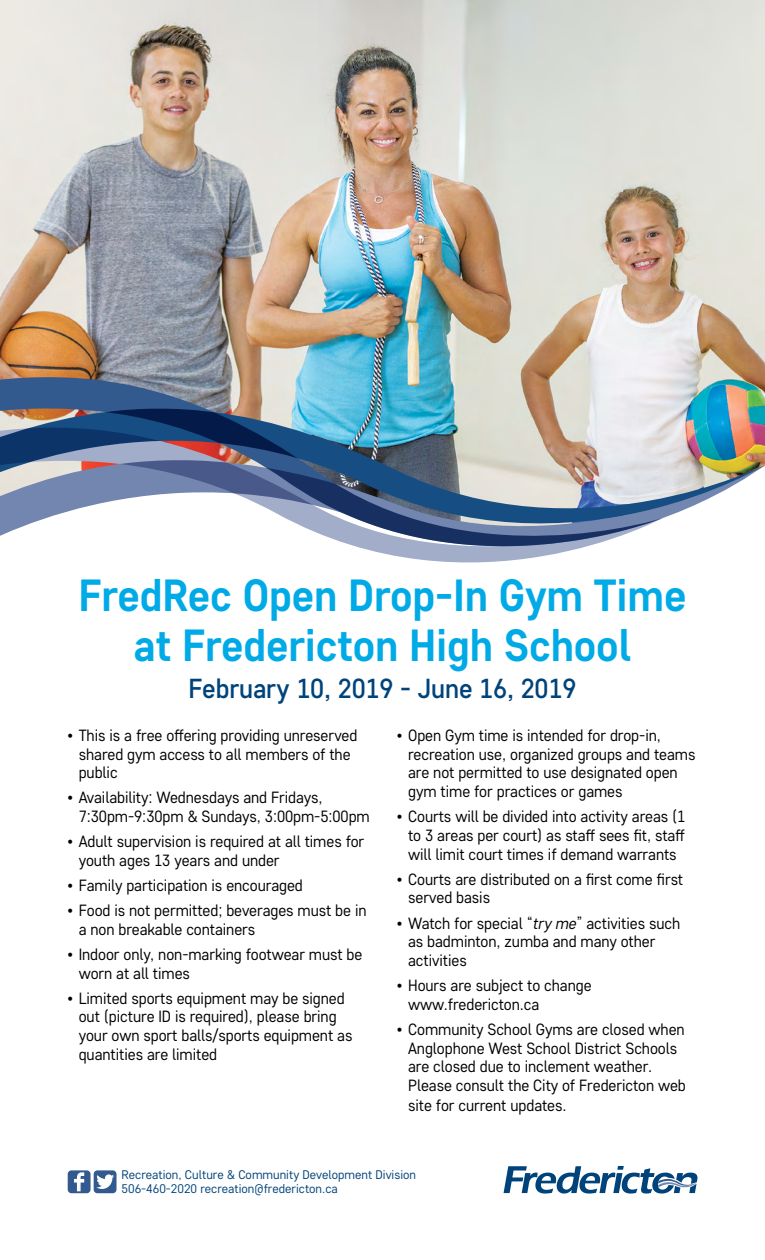
<style>
.page{position:relative;width:765px;height:1260px;background:#fff}
.page>*{position:absolute;margin:0;border:0;box-sizing:border-box;transform-origin:0 0}
.t1{font:700 45px/50px "Core Sans D55";letter-spacing:-.005em;color:#00aae7;text-align:center;scale:.96 1}
.t2{font:500 27.5px "Core Sans D45";letter-spacing:-.005em;color:#00437b;scale:.96 1}
.t3{font:16.25px/18.8px "Core Sans D35";letter-spacing:-.005em;color:#000;scale:.96 1}
.t4{font:12.5px/13.8px "Core Sans D35";color:#00437b}
.s1{font-style:italic}
</style>
<div class="page">
<img style="left:0;top:0;width:765px;height:405px">
<svg style="left:504px;top:1166px;width:194px;height:28px"></svg>
<img style="left:662px;top:405px;width:103px;height:114px">
<svg style="left:355px;top:546px;width:233px;height:16px;fill:#a2adca"></svg>
<img style="left:0;top:377px;width:662px;height:169px">
<svg style="left:68px;top:1170px;width:49px;height:23px"></svg>
<h1 class="t1" style="left:78px;top:569px;width:635px">FredRec Open Drop-In Gym Time at Fredericton High School</h1>
<h2 class="t2" style="left:189px;top:671px;width:406px">February 10, 2019 - June 16, 2019</h2>
<p class="t3" style="left:79px;top:725px;width:292px;text-indent:-11px">• This is a free offering providing unreserved shared gym access to all members of the public</p>
<p class="t3" style="left:79px;top:788px;width:305px;text-indent:-11px">• Availability: Wednesdays and Fridays,<br>7:30pm-9:30pm &amp; Sundays, 3:00pm-5:00pm</p>
<p class="t3" style="left:79px;top:832px;width:299px;text-indent:-11px">• Adult supervision is required at all times for youth ages 13 years and under</p>
<p class="t3" style="left:68px;top:875px;width:247px">• Family participation is encouraged</p>
<p class="t3" style="left:79px;top:901px;width:301px;text-indent:-11px">• Food is not permitted; beverages must be in a non breakable containers</p>
<p class="t3" style="left:79px;top:944px;width:297px;text-indent:-11px">• Indoor only, non-marking footwear must be worn at all times</p>
<p class="t3" style="left:79px;top:988px;width:287px;text-indent:-11px">• Limited sports equipment may be signed out (picture ID is required), please bring your own sport balls/sports equipment as quantities are limited</p>
<p class="t3" style="left:408px;top:725px;width:301px;text-indent:-11px">• Open Gym time is intended for drop-in, recreation use, organized groups and teams are not permitted to use designated open gym time for practices or games</p>
<p class="t3" style="left:408px;top:807px;width:290px;text-align:justify;text-indent:-11px">• Courts will be divided into activity areas (1 to 3 areas per court) as staff sees fit, staff will limit court times if demand warrants</p>
<p class="t3" style="left:408px;top:869px;width:288px;text-indent:-11px">• Courts are distributed on a first come first served basis</p>
<p class="t3" style="left:408px;top:913px;width:285px;text-indent:-11px">• Watch for special “<span class="s1">try me</span>” activities such as badminton, zumba and many other activities</p>
<p class="t3" style="left:408px;top:976px;width:193px;text-indent:-11px">• Hours are subject to change www.fredericton.ca</p>
<p class="t3" style="left:408px;top:1019px;width:291px;line-height:19.1px;text-indent:-11px">• Community School Gyms are closed when Anglophone West School District Schools are closed due to inclement weather.<br>Please consult the City of Fredericton web site for current updates.</p>
<p class="t4" style="left:122px;top:1168px;width:296px">Recreation, Culture &amp; Community Development Division<br>506-460-2020 recreation@fredericton.ca</p>
</div>
